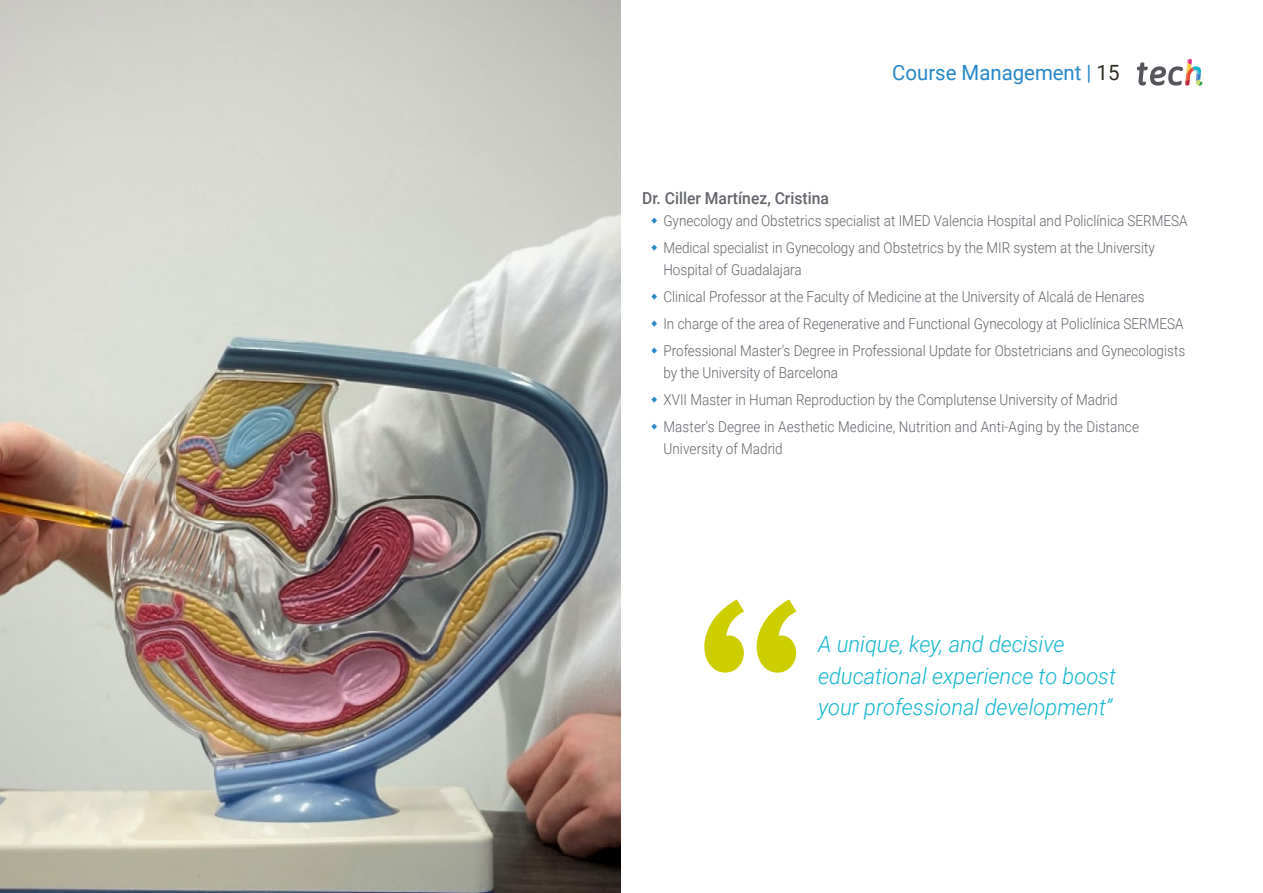
<style>
.page{position:relative;width:1263px;height:893px;background:#fff}
.page>*{position:absolute;margin:0;border:0;box-sizing:border-box;transform-origin:0 0}
.t1{font:italic 300 22.5px/31.5px "Roboto";color:#0fb6cf}
.t2{font:21px "Roboto";color:#2488c9}
.t3{font:500 16.5px "Roboto";color:#61646a;scale:.95 1}
.t4{font:300 15px/26.7px "Roboto";color:#61646a;scale:.9 1}
.s1{color:#312e20}
</style>
<div class="page">
<img style="left:0;top:0;width:621px;height:893px">
<svg style="left:1137px;top:59px;width:65px;height:27px"></svg>
<svg style="left:704px;top:599px;width:92px;height:74px"></svg>
<h2 class="t2" style="left:892px;top:57px;width:229px">Course Management | <span class="s1">15</span></h2>
<p class="t3" style="left:642px;top:186px;width:198px">Dr. Ciller Martínez, Cristina</p>
<p class="t4" style="left:663px;top:207px;width:584px">Gynecology and Obstetrics specialist at IMED Valencia Hospital and Policlínica SERMESA<br>Medical specialist in Gynecology and Obstetrics by the MIR system at the University</p>
<p class="t4" style="left:663px;top:256px;width:581px">Hospital of Guadalajara<br>Clinical Professor at the Faculty of Medicine at the University of Alcalá de Henares<br>In charge of the area of Regenerative and Functional Gynecology at Policlínica SERMESA Professional Master’s Degree in Professional Update for Obstetricians and Gynecologists</p>
<p class="t4" style="left:663px;top:359px;width:530px">by the University of Barcelona<br>XVII Master in Human Reproduction by the Complutense University of Madrid<br>Master's Degree in Aesthetic Medicine, Nutrition and Anti-Aging by the Distance</p>
<p class="t4" style="left:663px;top:435px;width:134px">University of Madrid</p>
<h1 class="t1" style="left:818px;top:628px;width:299px">A unique, key, and decisive educational experience to boost your professional development”</h1>
</div>
